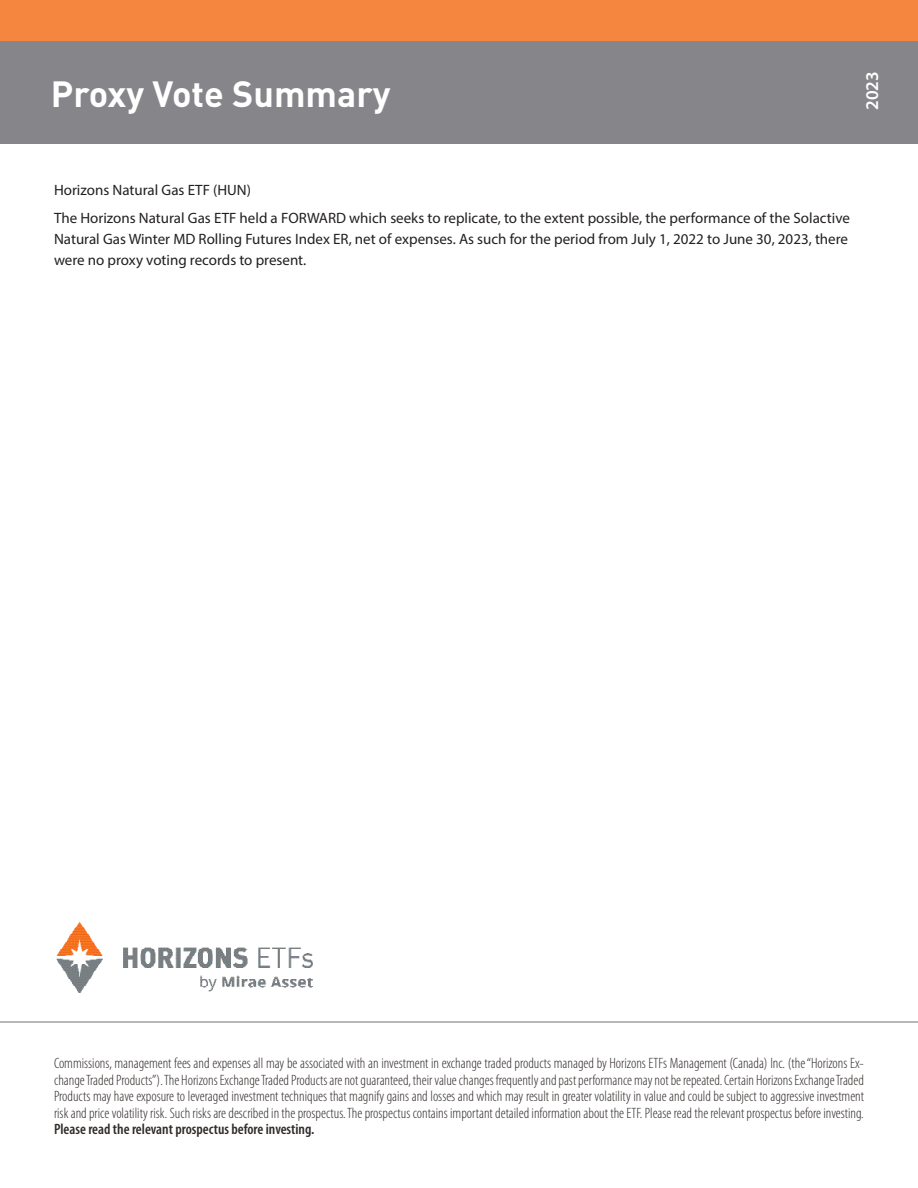
<style>
.page{position:relative;width:918px;height:1188px;background:#fff}
.page>*{position:absolute;margin:0;border:0;box-sizing:border-box;transform-origin:0 0}
.t1{font:700 36px "DIN Pro";color:#fff}
.t2{font:600 18px "Myriad Pro";color:#fff}
.t3{font:300 condensed 15px/16.5px "Myriad Pro";color:#302a28;text-align:justify}
.t4{font:15px/27.8px "Myriad Pro";color:#231f20}
.t5{font:600 condensed 15px "Myriad Pro";color:#302a28}
</style>
<div class="page">
<div style="left:0;top:41px;width:918px;height:103px;background:#868589"></div>
<div style="left:0;top:0;width:918px;height:41px;background:#f58640"></div>
<hr style="left:0;top:1022px;width:918px;height:1px;background:#717074">
<img style="left:56px;top:921px;width:257px;height:72px">
<h1 class="t1" style="left:51px;top:81px;width:341px">Proxy Vote Summary</h1>
<p class="t2" style="left:861px;top:110px;width:40px;rotate:-90deg">2023</p>
<p class="t4" style="left:54px;top:177px;width:797px">Horizons Natural Gas ETF (HUN)<br>The Horizons Natural Gas ETF held a FORWARD which seeks to replicate, to the extent possible, the performance of the Solactive</p>
<p class="t4" style="left:54px;top:229px;width:796px;line-height:21px">Natural Gas Winter MD Rolling Futures Index ER, net of expenses. As such for the period from July 1, 2022 to June 30, 2023, there were no proxy voting records to present.</p>
<p class="t3" style="left:54px;top:1056px;width:812px">Commissions, management fees and expenses all may be associated with an investment in exchange traded products managed by Horizons ETFs Management (Canada) Inc. (the “Horizons Ex&shy;change Traded Products”). The Horizons Exchange Traded Products are not guaranteed, their value changes frequently and past performance may not be repeated. Certain Horizons Exchange Traded Products may have exposure to leveraged investment techniques that magnify gains and losses and which may result in greater volatility in value and could be subject to aggressive investment risk and price volatility risk. Such risks are described in the prospectus. The prospectus contains important detailed information about the ETF. Please read the relevant prospectus before investing.</p>
<p class="t5" style="left:54px;top:1124px;width:262px">Please read the relevant prospectus before investing.</p>
</div>
